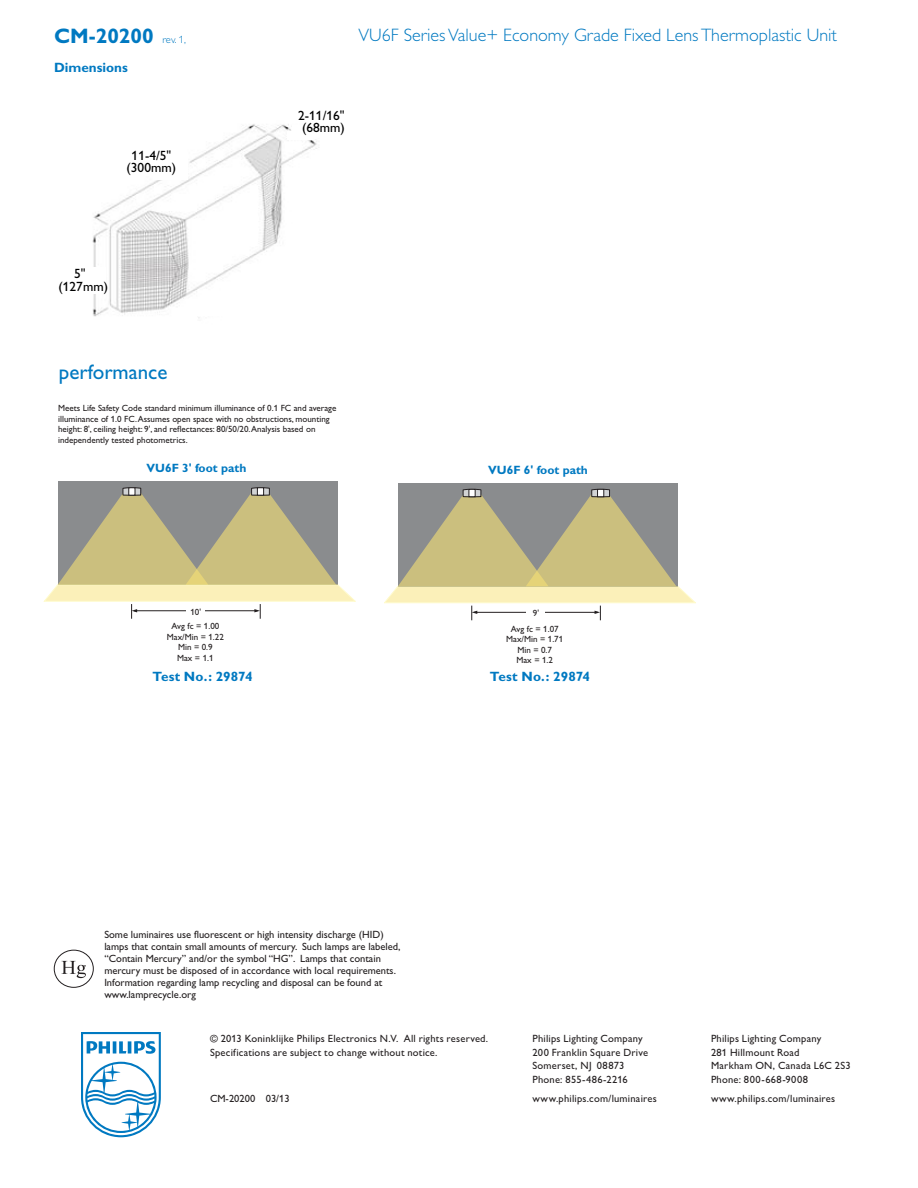
<style>
.page{position:relative;width:918px;height:1188px;background:#fff}
.page>*{position:absolute;margin:0;border:0;box-sizing:border-box;transform-origin:0 0}
.t1{font:700 21px "Gill Alt One";color:#0079c1}
.t2{font:21px "Gill Alt One";color:#0079c1}
.t3{font:300 18px "Gill Alt One";color:#0079c1}
.t4{font:700 13.5px "Gill Alt One";color:#0079c1}
.t5{font:13.35px/13.4px "Gill Alt One";color:#000;text-align:center}
.t6{font:700 12px "Gill Alt One";color:#0079c1}
.t7{font:10.5px/13.5px "Gill Sans Alt One";letter-spacing:.02em;color:#231f20}
.t8{font:10.5px/12px "Gill Alt One";color:#231f20}
.t9{font:10.5px "Gill Sans Alt One";color:#231f20}
.t10{font:9px/10.5px "Gill Alt One";color:#231f20;text-align:center}
.s1{font-weight:300;font-size:10.5px}
</style>
<div class="page">
<img style="left:92px;top:124px;width:225px;height:194px">
<div style="left:287px;top:131px;width:26px;height:8px;background:#fff"></div>
<div style="left:291px;top:124px;width:46px;height:14px;background:#fff"></div>
<div style="left:153px;top:153px;width:34px;height:27px;background:#fff"></div>
<div style="left:71px;top:267px;width:35px;height:27px;background:#fff"></div>
<div style="left:58px;top:481px;width:280px;height:104px;background:#8a8c8e"></div>
<div style="left:398px;top:483px;width:280px;height:103px;background:#8a8c8e"></div>
<svg style="left:44px;top:488px;width:312px;height:131px"></svg>
<svg style="left:384px;top:489px;width:312px;height:131px"></svg>
<div style="left:54px;top:950px;width:40px;height:38px;border:1px solid #231f20;border-radius:50%"></div>
<svg style="left:62px;top:961px;width:24px;height:17px"></svg>
<svg style="left:81px;top:1032px;width:80px;height:105px"></svg>
<h1 class="t1" style="left:54px;top:24px;width:134px">CM-20200 <span class="s1">rev. 1,</span></h1>
<h2 class="t3" style="left:359px;top:25px;width:480px">VU6F Series Value+ Economy Grade Fixed Lens Thermoplastic Unit</h2>
<p class="t4" style="left:54px;top:59px;width:75px">Dimensions</p>
<p class="t5" style="left:298px;top:109px;width:48px">2-11/16"</p>
<p class="t5" style="left:127px;top:149px;width:51px;line-height:12.3px">11-4/5" (300mm)</p>
<p class="t5" style="left:59px;top:267px;width:51px">5" (127mm)</p>
<h1 class="t2" style="left:59px;top:360px;width:110px">performance</h1>
<p class="t5" style="left:302px;top:121px;width:44px">(68mm)</p>
<p class="t10" style="left:58px;top:403px;width:280px;text-align:left">Meets Life Safety Code standard minimum illuminance of 0.1 FC and average illuminance of 1.0 FC. Assumes open space with no obstructions, mounting height: 8', ceiling height: 9', and reflectances: 80/50/20. Analysis based on independently tested photometrics.</p>
<p class="t6" style="left:147px;top:461px;width:101px">VU6F 3' foot path</p>
<p class="t6" style="left:488px;top:463px;width:101px">VU6F 6' foot path</p>
<p class="t10" style="left:190px;top:606px;width:12px">10'</p>
<p class="t10" style="left:533px;top:608px;width:8px">9'</p>
<p class="t10" style="left:167px;top:621px;width:59px">Avg fc = 1.00<br>Max/Min = 1.22<br>Min = 0.9<br>Max = 1.1</p>
<p class="t10" style="left:506px;top:624px;width:59px">Avg fc = 1.07<br>Max/Min = 1.71<br>Min = 0.7<br>Max = 1.2</p>
<p class="t4" style="left:152px;top:669px;width:102px">Test No.: 29874</p>
<p class="t4" style="left:490px;top:669px;width:102px">Test No.: 29874</p>
<p class="t8" style="left:104px;top:928px;width:298px">Some luminaires use fluorescent or high intensity discharge (HID) lamps that contain small amounts of mercury. Such lamps are labeled, “Contain Mercury” and/or the symbol “HG”. Lamps that contain mercury must be disposed of in accordance with local requirements.<br>Information regarding lamp recycling and disposal can be found at www.lamprecycle.org</p>
<p class="t7" style="left:210px;top:1032px;width:280px">© 2013 Koninklijke Philips Electronics N.V. All rights reserved.<br>Specifications are subject to change without notice.</p>
<p class="t7" style="left:532px;top:1032px;width:117px">Philips Lighting Company<br>200 Franklin Square Drive<br>Somerset, NJ 08873<br>Phone: 855-486-2216</p>
<p class="t7" style="left:532px;top:1092px;width:126px">www.philips.com/luminaires</p>
<p class="t9" style="left:210px;top:1092px;width:81px">CM-20200 03/13</p>
<p class="t7" style="left:711px;top:1032px;width:141px">Philips Lighting Company<br>281 Hillmount Road<br>Markham ON, Canada L6C 2S3<br>Phone: 800-668-9008</p>
<p class="t7" style="left:711px;top:1092px;width:126px">www.philips.com/luminaires</p>
</div>
